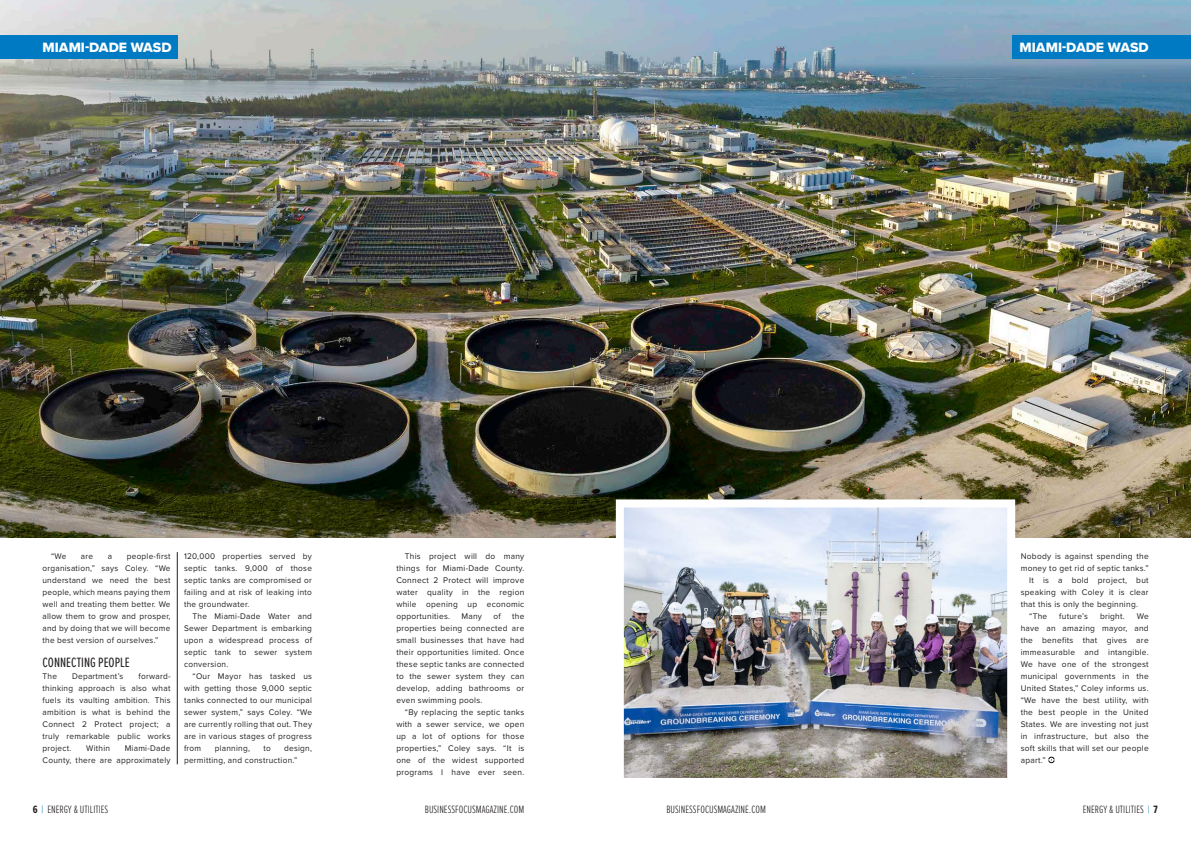
<style>
.page{position:relative;width:1191px;height:842px;background:#fff}
.page>*{position:absolute;margin:0;border:0;box-sizing:border-box;transform-origin:0 0}
.t1{font:14px "Proxima Nova Extrabld";color:#fff}
.t2{font:14px "Proxima Nova Ex Cn";color:#231f20}
.t3{font:300 11px "Proxima Nova Ex Cn";color:#231f20}
.t4{font:8.5px/12px "Proxima Nova";letter-spacing:.035em;color:#231f20;text-align:justify}
.s1{font-weight:700}
.s2{color:#007ac2}
</style>
<div class="page">
<img style="left:0;top:0;width:1191px;height:537px">
<div style="left:0;top:35px;width:178px;height:24px;background:#007ac2"></div>
<div style="left:1012px;top:35px;width:179px;height:24px;background:#007ac2"></div>
<img style="left:612px;top:495px;width:407px;height:283px">
<hr style="left:177px;top:552px;width:1px;height:212px;background:#231f20">
<svg style="left:1048px;top:757px;width:6px;height:6px"></svg>
<p class="t1" style="left:43px;top:37px;width:131px">MIAMI-DADE WASD</p>
<p class="t1" style="left:1019px;top:37px;width:131px">MIAMI-DADE WASD</p>
<p class="t4" style="left:43px;top:550px;width:129px;text-indent:84px">people-first organisation,” says Coley. “We understand we need the best people, which means paying them well and treating them better. We allow them to grow and prosper, and by doing that we will become the best version of ourselves.”</p>
<p class="t2" style="left:43px;top:652px;width:89px">CONNECTING PEOPLE</p>
<p class="t4" style="left:43px;top:670px;width:16px">The</p>
<p class="t4" style="left:72px;top:670px;width:53px">Department’s</p>
<p class="t4" style="left:51px;top:550px;width:17px">“We</p>
<p class="t4" style="left:81px;top:550px;width:14px">are</p>
<p class="t4" style="left:108px;top:550px;width:6px">a</p>
<p class="t4" style="left:43px;top:670px;width:129px;text-indent:96px">forward&shy;thinking approach is also what fuels its vaulting ambition. This ambition is what is behind the Connect 2 Protect project; a truly remarkable public works project.</p>
<p class="t4" style="left:43px;top:742px;width:129px;text-align:right">Miami-Dade<br>County, there are approximately</p>
<p class="t4" style="left:86px;top:742px;width:25px">Within</p>
<p class="t4" style="left:184px;top:550px;width:129px">120,000 properties served by septic tanks. 9,000 of those septic tanks are compromised or failing and at risk of leaking into the groundwater.</p>
<p class="t4" style="left:184px;top:610px;width:129px;text-indent:9px">The Miami-Dade Water and Sewer Department is embarking upon a widespread process of septic tank to sewer system conversion.</p>
<p class="t4" style="left:184px;top:670px;width:129px;text-indent:9px">“Our Mayor has tasked us with getting those 9,000 septic tanks connected to our municipal sewer system,” says Coley. “We are currently rolling that out. They are in various stages of progress from</p>
<p class="t4" style="left:184px;top:742px;width:129px;text-indent:100px">design, permitting, and construction.”</p>
<p class="t4" style="left:215px;top:742px;width:37px">planning,</p>
<p class="t4" style="left:263px;top:742px;width:9px">to</p>
<p class="t4" style="left:396px;top:550px;width:129px;text-indent:9px">This project will do many things for Miami-Dade County.<br>Connect 2 Protect will improve water quality in the region while opening up economic opportunities.</p>
<p class="t4" style="left:461px;top:610px;width:22px">Many</p>
<p class="t4" style="left:493px;top:610px;width:9px">of</p>
<p class="t4" style="left:396px;top:610px;width:129px;text-indent:116px">the properties being connected are small businesses that have had their opportunities limited. Once these septic tanks are connected to the sewer system they can develop, adding bathrooms or even swimming pools.</p>
<p class="t4" style="left:396px;top:706px;width:129px;text-indent:9px">“By replacing the septic tanks with a sewer service, we open up a lot of options for those properties,” Coley says. “It is one of the widest supported programs I have ever seen.</p>
<p class="t4" style="left:1020px;top:550px;width:129px">Nobody is against spending the money to get rid of septic tanks.”</p>
<p class="t4" style="left:1020px;top:574px;width:129px;text-indent:9px">It is a bold project, but speaking with Coley it is clear that this is only the beginning.</p>
<p class="t4" style="left:1029px;top:610px;width:20px">“The</p>
<p class="t4" style="left:1059px;top:610px;width:30px">future’s</p>
<p class="t4" style="left:1100px;top:610px;width:26px">bright.</p>
<p class="t4" style="left:1020px;top:610px;width:129px;text-indent:116px">We have an amazing mayor, and the benefits that gives are immeasurable and intangible.<br>We have one of the strongest municipal governments in the United States,” Coley informs us. “We have the best utility, with the best people in the United States. We are investing not just in infrastructure, but also the soft skills that will set our people apart.”</p>
<p class="t3" style="left:33px;top:801px;width:77px"><span class="s1">6</span> <span class="s2">|</span> ENERGY &amp; UTILITIES</p>
<p class="t3" style="left:425px;top:801px;width:101px">BUSINESSFOCUSMAGAZINE.COM</p>
<p class="t3" style="left:666px;top:801px;width:101px">BUSINESSFOCUSMAGAZINE.COM</p>
<p class="t3" style="left:1082px;top:801px;width:76px">ENERGY &amp; UTILITIES <span class="s2">|</span> <span class="s1">7</span></p>
</div>
